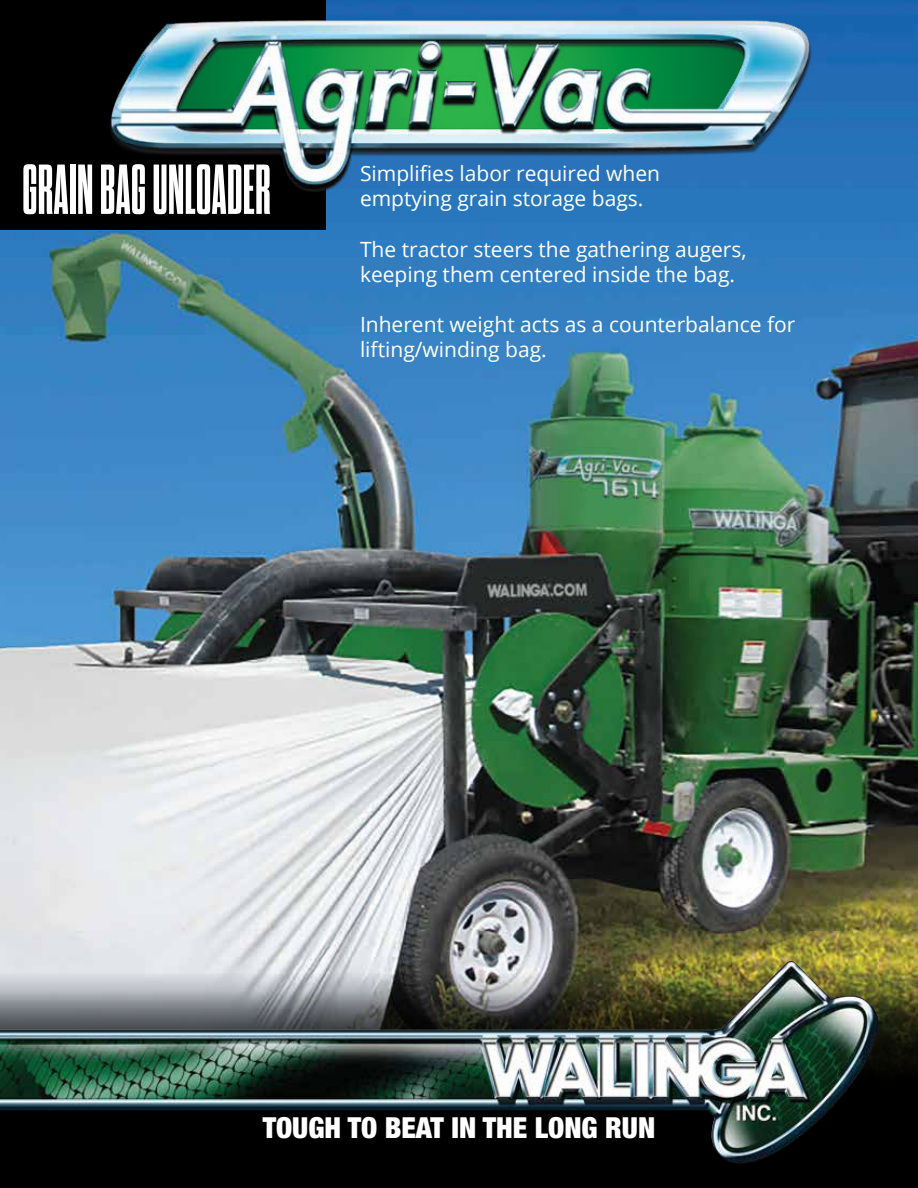
<style>
.page{position:relative;width:918px;height:1188px;background:#fff}
.page>*{position:absolute;margin:0;border:0;box-sizing:border-box;transform-origin:0 0}
.t1{font:700 expanded 70.5px "Dharma Gothic C";letter-spacing:.01em;color:#fff}
.t2{font:900 condensed 28.95px "Helvetica Neue";color:#fff}
.t3{font:21px/25.2px "Open Sans";color:#fff}
</style>
<div class="page">
<img style="left:0;top:0;width:918px;height:972px">
<div style="left:0;top:0;width:325px;height:230px;background:#000"></div>
<div style="left:0;top:1093px;width:918px;height:95px;background:#000"></div>
<img style="left:110px;top:5px;width:722px;height:200px">
<svg style="left:878px;top:972px;width:40px;height:121px;background:#2b2c11"></svg>
<img style="left:0;top:961px;width:878px;height:203px">
<h1 class="t1" style="left:22px;top:157px;width:250px">GRAIN BAG UNLOADER</h1>
<p class="t3" style="left:360px;top:160px;width:302px">Simplifies labor required when emptying grain storage bags.</p>
<p class="t3" style="left:360px;top:236px;width:388px">The tractor steers the gathering augers, keeping them centered inside the bag.</p>
<p class="t3" style="left:360px;top:312px;width:437px">Inherent weight acts as a counterbalance for lifting/winding bag.</p>
<h2 class="t2" style="left:263px;top:1110px;width:394px">TOUGH TO BEAT IN THE LONG RUN</h2>
</div>
